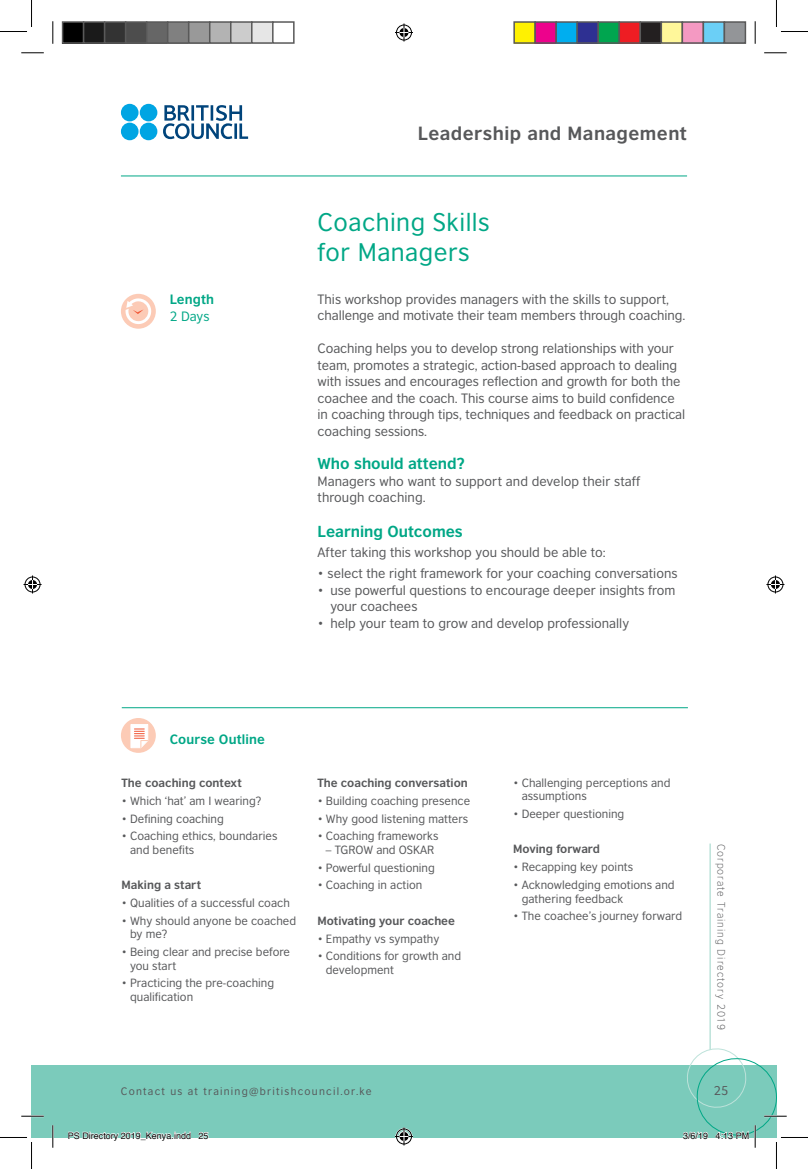
<style>
.page{position:relative;width:808px;height:1169px;background:#fff}
.page>*{position:absolute;margin:0;border:0;box-sizing:border-box;transform-origin:0 0}
.t1{font:24px/30px "British Council Sans";letter-spacing:.02em;color:#00a786}
.t2{font:700 18px "British Council Sans";letter-spacing:.025em;color:#57585a}
.t3{font:700 15px "British Council Sans";color:#00a786}
.t4{font:12.75px/16.5px "British Council Sans";letter-spacing:-.005em;color:#57585a}
.t5{font:700 12.75px "British Council Sans";letter-spacing:.01em;color:#00a786}
.t6{font:12.75px "British Council Sans";color:#00a786}
.t7{font:12px "British Council Sans";color:#57585a}
.t8{font:11.25px/13.5px "British Council Sans";color:#57585a}
.t9{font:700 11.25px "British Council Sans";color:#57585a}
.t10{font:10.2px "British Council Sans";letter-spacing:.12em;color:#57585a}
.t11{font:300 10.2px "British Council Sans";letter-spacing:.1em;color:#57585a}
.t12{font:9px "Helvetica";color:#000}
</style>
<div class="page">
<div style="left:121px;top:294px;width:35px;height:35px;background:#fccbb6;border-radius:50%"></div>
<svg style="left:125px;top:298px;width:27px;height:27px"></svg>
<div style="left:121px;top:718px;width:35px;height:35px;background:#fccbb6;border-radius:50%"></div>
<svg style="left:130px;top:724px;width:19px;height:24px"></svg>
<hr style="left:122px;top:707px;width:565px;height:1px;background:#00a786">
<div style="left:53px;top:1065px;width:723px;height:72px;background:#7bcbbb"></div>
<div style="left:32px;top:1065px;width:21px;height:72px;background:#7bcbbb"></div>
<hr style="left:709px;top:843px;width:1px;height:206px;background:#bde2da">
<svg style="left:163px;top:105px;width:85px;height:34px"></svg>
<svg style="left:121px;top:104px;width:36px;height:36px"></svg>
<hr style="left:121px;top:176px;width:565px;height:1px;background:#00a786">
<hr style="left:21px;top:1115px;width:23px;height:2px;background:#fff">
<hr style="left:52px;top:1125px;width:2px;height:22px;background:#fff">
<svg style="left:21px;top:53px;width:23px;height:1px"></svg>
<svg style="left:764px;top:53px;width:22px;height:1px"></svg>
<svg style="left:21px;top:1115px;width:23px;height:1px"></svg>
<svg style="left:53px;top:21px;width:1px;height:23px"></svg>
<svg style="left:53px;top:1125px;width:1px;height:22px"></svg>
<svg style="left:754px;top:21px;width:1px;height:23px"></svg>
<svg style="left:0;top:0;width:32px;height:32px"></svg>
<svg style="left:0;top:1137px;width:32px;height:32px"></svg>
<svg style="left:776px;top:0;width:31px;height:32px"></svg>
<svg style="left:395px;top:24px;width:18px;height:18px"></svg>
<svg style="left:395px;top:1127px;width:18px;height:18px"></svg>
<svg style="left:24px;top:575px;width:18px;height:18px"></svg>
<svg style="left:766px;top:575px;width:18px;height:18px"></svg>
<div style="left:63px;top:22px;width:21px;height:21px;background:#000"></div>
<div style="left:62px;top:21px;width:22px;height:23px;border:2px solid #595959"></div>
<div style="left:84px;top:22px;width:21px;height:21px;background:#1a1a1a"></div>
<div style="left:83px;top:21px;width:22px;height:23px;border:2px solid #595959"></div>
<div style="left:105px;top:22px;width:21px;height:21px;background:#333"></div>
<div style="left:104px;top:21px;width:22px;height:23px;border:2px solid #595959"></div>
<div style="left:126px;top:22px;width:21px;height:21px;background:#4d4d4d"></div>
<div style="left:125px;top:21px;width:22px;height:23px;border:2px solid #595959"></div>
<div style="left:147px;top:22px;width:21px;height:21px;background:#666"></div>
<div style="left:146px;top:21px;width:22px;height:23px;border:2px solid #595959"></div>
<div style="left:168px;top:22px;width:21px;height:21px;background:#808080"></div>
<div style="left:167px;top:21px;width:22px;height:23px;border:2px solid #595959"></div>
<div style="left:189px;top:22px;width:21px;height:21px;background:#999"></div>
<div style="left:188px;top:21px;width:22px;height:23px;border:2px solid #595959"></div>
<div style="left:210px;top:22px;width:21px;height:21px;background:#b3b3b3"></div>
<div style="left:209px;top:21px;width:22px;height:23px;border:2px solid #595959"></div>
<div style="left:231px;top:22px;width:21px;height:21px;background:#ccc"></div>
<div style="left:230px;top:21px;width:22px;height:23px;border:2px solid #595959"></div>
<div style="left:252px;top:22px;width:21px;height:21px;background:#e6e6e6"></div>
<div style="left:251px;top:21px;width:22px;height:23px;border:2px solid #595959"></div>
<div style="left:272px;top:21px;width:22px;height:23px;border:2px solid #595959"></div>
<div style="left:514px;top:22px;width:21px;height:21px;background:#fff101"></div>
<div style="left:513px;top:21px;width:22px;height:23px;border:2px solid #595959"></div>
<div style="left:535px;top:22px;width:21px;height:21px;background:#ed028c"></div>
<div style="left:534px;top:21px;width:22px;height:23px;border:2px solid #595959"></div>
<div style="left:556px;top:22px;width:21px;height:21px;background:#00aeef"></div>
<div style="left:555px;top:21px;width:22px;height:23px;border:2px solid #595959"></div>
<div style="left:577px;top:22px;width:21px;height:21px;background:#2e3092"></div>
<div style="left:576px;top:21px;width:22px;height:23px;border:2px solid #595959"></div>
<div style="left:598px;top:22px;width:21px;height:21px;background:#00a54f"></div>
<div style="left:597px;top:21px;width:22px;height:23px;border:2px solid #595959"></div>
<div style="left:619px;top:22px;width:21px;height:21px;background:#ee1d23"></div>
<div style="left:618px;top:21px;width:22px;height:23px;border:2px solid #595959"></div>
<div style="left:640px;top:22px;width:21px;height:21px;background:#231f20"></div>
<div style="left:639px;top:21px;width:22px;height:23px;border:2px solid #595959"></div>
<div style="left:661px;top:22px;width:21px;height:21px;background:#fff79a"></div>
<div style="left:660px;top:21px;width:22px;height:23px;border:2px solid #595959"></div>
<div style="left:682px;top:22px;width:21px;height:21px;background:#f499c2"></div>
<div style="left:681px;top:21px;width:22px;height:23px;border:2px solid #595959"></div>
<div style="left:703px;top:22px;width:21px;height:21px;background:#6bcff6"></div>
<div style="left:702px;top:21px;width:22px;height:23px;border:2px solid #595959"></div>
<div style="left:724px;top:22px;width:21px;height:21px;background:#939598"></div>
<div style="left:723px;top:21px;width:22px;height:23px;border:2px solid #595959"></div>
<svg style="left:68px;top:1131px;width:123px;height:7px"></svg>
<svg style="left:198px;top:1132px;width:11px;height:6px"></svg>
<svg style="left:682px;top:1046px;width:125px;height:123px"></svg>
<p class="t5" style="left:170px;top:291px;width:46px">Length</p>
<p class="t6" style="left:170px;top:308px;width:41px">2 Days</p>
<h2 class="t2" style="left:417px;top:122px;width:270px">Leadership and Management</h2>
<h1 class="t1" style="left:317px;top:207px;width:174px">Coaching Skills for Managers</h1>
<p class="t4" style="left:317px;top:291px;width:369px">This workshop provides managers with the skills to support, challenge and motivate their team members through coaching.</p>
<p class="t4" style="left:317px;top:340px;width:369px">Coaching helps you to develop strong relationships with your team, promotes a strategic, action-based approach to dealing with issues and encourages reflection and growth for both the coachee and the coach. This course aims to build confidence in coaching through tips, techniques and feedback on practical coaching sessions.</p>
<p class="t3" style="left:317px;top:454px;width:148px">Who should attend?</p>
<p class="t4" style="left:317px;top:472px;width:324px">Managers who want to support and develop their staff through coaching.</p>
<p class="t3" style="left:317px;top:521px;width:147px">Learning Outcomes</p>
<p class="t4" style="left:317px;top:544px;width:289px">After taking this workshop you should be able to:</p>
<p class="t4" style="left:317px;top:565px;width:361px">• select the right framework for your coaching conversations</p>
<p class="t4" style="left:330px;top:581px;width:346px;text-indent:-13px">• use powerful questions to encourage deeper insights from your coachees</p>
<p class="t4" style="left:317px;top:614px;width:313px">• help your team to grow and develop professionally</p>
<p class="t5" style="left:170px;top:731px;width:97px">Course Outline</p>
<p class="t9" style="left:121px;top:775px;width:122px">The coaching context</p>
<p class="t8" style="left:121px;top:793px;width:141px">• Which ‘hat’ am I wearing?</p>
<p class="t8" style="left:121px;top:811px;width:104px">• Defining coaching</p>
<p class="t8" style="left:130px;top:829px;width:149px;text-indent:-9px">• Coaching ethics, boundaries and benefits</p>
<p class="t9" style="left:121px;top:878px;width:81px">Making a start</p>
<p class="t8" style="left:121px;top:896px;width:170px">• Qualities of a successful coach</p>
<p class="t8" style="left:130px;top:913px;width:167px;text-indent:-9px">• Why should anyone be coached by me?</p>
<p class="t8" style="left:130px;top:945px;width:161px;text-indent:-9px">• Being clear and precise before you start</p>
<p class="t8" style="left:130px;top:976px;width:145px;text-indent:-9px">• Practicing the pre-coaching qualification</p>
<p class="t9" style="left:317px;top:775px;width:152px">The coaching conversation</p>
<p class="t8" style="left:317px;top:793px;width:154px">• Building coaching presence</p>
<p class="t8" style="left:317px;top:811px;width:152px">• Why good listening matters</p>
<p class="t8" style="left:317px;top:829px;width:122px">• Coaching frameworks</p>
<p class="t8" style="left:326px;top:842px;width:110px">– TGROW and OSKAR</p>
<p class="t8" style="left:317px;top:860px;width:119px">• Powerful questioning</p>
<p class="t8" style="left:317px;top:878px;width:106px">• Coaching in action</p>
<p class="t9" style="left:317px;top:913px;width:139px">Motivating your coachee</p>
<p class="t8" style="left:317px;top:931px;width:123px">• Empathy vs sympathy</p>
<p class="t8" style="left:326px;top:949px;width:137px;text-indent:-9px">• Conditions for growth and development</p>
<p class="t8" style="left:521px;top:775px;width:150px;text-indent:-9px">• Challenging perceptions and assumptions</p>
<p class="t8" style="left:513px;top:807px;width:113px">• Deeper questioning</p>
<p class="t9" style="left:513px;top:842px;width:88px">Moving forward</p>
<p class="t8" style="left:513px;top:860px;width:121px">• Recapping key points</p>
<p class="t8" style="left:521px;top:878px;width:154px;text-indent:-9px">• Acknowledging emotions and gathering feedback</p>
<p class="t8" style="left:513px;top:909px;width:170px">• The coachee’s journey forward</p>
<p class="t11" style="left:726px;top:843px;width:188px;rotate:90deg">Corporate Training Directory 2019</p>
<p class="t7" style="left:713px;top:1083px;width:16px">25</p>
<p class="t10" style="left:121px;top:1085px;width:252px">Contact us at training@britishcouncil.or.ke</p>
<p class="t12" style="left:68px;top:1128px;width:142px">PS Directory 2019_Kenya.indd 25</p>
<p class="t12" style="left:682px;top:1128px;width:68px">3/6/19 4:13 PM</p>
</div>
